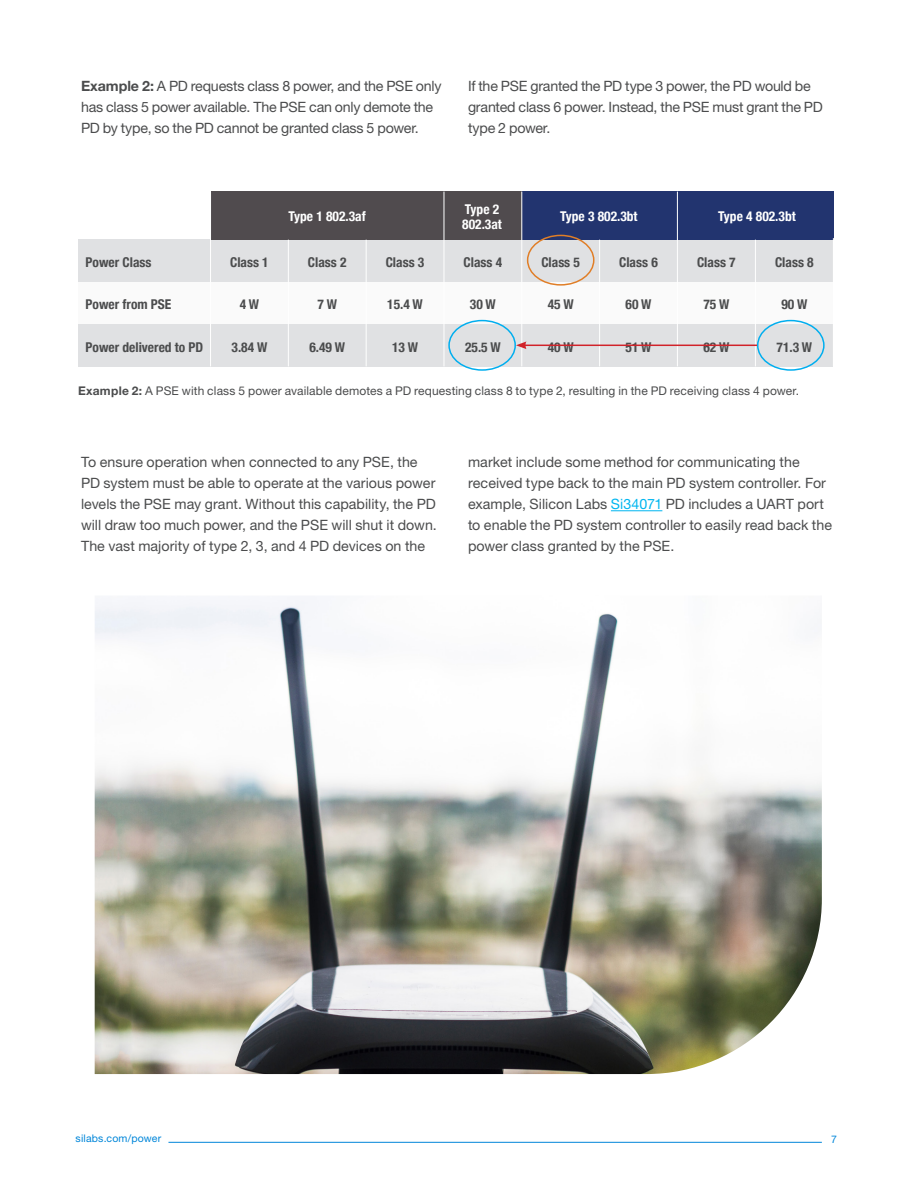
<style>
.page{position:relative;width:918px;height:1188px;background:#fff}
.page>*{position:absolute;margin:0;border:0;box-sizing:border-box;transform-origin:0 0}
.t1{font:14.25px/21px "Helvetica Neue LT Std";color:#4b4c4d}
.t2{font:700 condensed 13.5px "Helvetica Neue";color:#4b4c4d}
.t3{font:700 condensed 13.5px "Helvetica Neue";color:#fff}
.t4{font:12px "Helvetica Neue LT Std";letter-spacing:.01em;color:#4b4c4d}
.t5{font:10.5px "Helvetica Neue LT Std";letter-spacing:.02em;color:#0086d9}
.s1{font-weight:700}
.s2{color:#00b6f0}
</style>
<div class="page">
<hr style="left:168px;top:1142px;width:654px;height:1px;background:#0086d9">
<hr style="left:611px;top:510px;width:51px;height:1px;background:#00b6f0">
<div style="left:78px;top:240px;width:755px;height:42px;background:#e0e1e3"></div>
<div style="left:78px;top:282px;width:755px;height:42px;background:#fafafa"></div>
<div style="left:78px;top:324px;width:755px;height:42px;background:#e0e1e3"></div>
<div style="left:444px;top:192px;width:77px;height:48px;background:#504b4e"></div>
<div style="left:211px;top:192px;width:233px;height:48px;background:#504b4e"></div>
<div style="left:677px;top:192px;width:156px;height:48px;background:#22346f"></div>
<div style="left:522px;top:192px;width:155px;height:48px;background:#22346f"></div>
<hr style="left:210px;top:192px;width:1px;height:174px;background:#fff">
<hr style="left:288px;top:240px;width:1px;height:126px;background:#fff">
<hr style="left:366px;top:240px;width:1px;height:126px;background:#fff">
<hr style="left:444px;top:192px;width:1px;height:174px;background:#fff">
<hr style="left:521px;top:192px;width:1px;height:174px;background:#fff">
<hr style="left:599px;top:240px;width:1px;height:126px;background:#fff">
<hr style="left:677px;top:192px;width:1px;height:174px;background:#fff">
<hr style="left:755px;top:240px;width:1px;height:126px;background:#fff">
<div style="left:527px;top:235px;width:68px;height:51px;border:2px solid #e07e27;border-radius:50%"></div>
<div style="left:448px;top:320px;width:68px;height:51px;border:2px solid #00aeef;border-radius:50%"></div>
<div style="left:757px;top:320px;width:68px;height:51px;border:2px solid #00aeef;border-radius:50%"></div>
<hr style="left:524px;top:345px;width:233px;height:1px;background:#d1232a">
<svg style="left:516px;top:341px;width:10px;height:8px"></svg>
<img style="left:95px;top:600px;width:727px;height:474px">
<p class="t1" style="left:81px;top:75px;width:362px"><span class="s1">Example 2:</span> A PD requests class 8 power, and the PSE only has class 5 power available. The PSE can only demote the<br>PD by type, so the PD cannot be granted class 5 power.</p>
<p class="t1" style="left:468px;top:75px;width:356px">If the PSE granted the PD type 3 power, the PD would be granted class 6 power. Instead, the PSE must grant the PD type 2 power.</p>
<p class="t3" style="left:465px;top:198px;width:36px">Type 2</p>
<p class="t3" style="left:462px;top:213px;width:41px">802.3at</p>
<p class="t3" style="left:288px;top:205px;width:79px">Type 1 802.3af</p>
<p class="t3" style="left:560px;top:205px;width:79px">Type 3 802.3bt</p>
<p class="t3" style="left:718px;top:205px;width:79px">Type 4 802.3bt</p>
<p class="t2" style="left:86px;top:251px;width:67px">Power Class</p>
<p class="t2" style="left:230px;top:251px;width:40px">Class 1</p>
<p class="t2" style="left:240px;top:293px;width:21px">4 W</p>
<p class="t2" style="left:232px;top:336px;width:37px">3.84 W</p>
<p class="t2" style="left:308px;top:251px;width:40px">Class 2</p>
<p class="t2" style="left:318px;top:293px;width:21px">7 W</p>
<p class="t2" style="left:309px;top:336px;width:37px">6.49 W</p>
<p class="t2" style="left:386px;top:251px;width:40px">Class 3</p>
<p class="t2" style="left:387px;top:293px;width:37px">15.4 W</p>
<p class="t2" style="left:392px;top:336px;width:27px">13 W</p>
<p class="t2" style="left:464px;top:251px;width:40px">Class 4</p>
<p class="t2" style="left:470px;top:293px;width:27px">30 W</p>
<p class="t2" style="left:465px;top:336px;width:37px">25.5 W</p>
<p class="t2" style="left:541px;top:251px;width:40px">Class 5</p>
<p class="t2" style="left:548px;top:293px;width:27px">45 W</p>
<p class="t2" style="left:548px;top:336px;width:27px">40 W</p>
<p class="t2" style="left:619px;top:251px;width:40px">Class 6</p>
<p class="t2" style="left:626px;top:293px;width:27px">60 W</p>
<p class="t2" style="left:626px;top:336px;width:27px">51 W</p>
<p class="t2" style="left:697px;top:251px;width:40px">Class 7</p>
<p class="t2" style="left:703px;top:293px;width:27px">75 W</p>
<p class="t2" style="left:703px;top:336px;width:27px">62 W</p>
<p class="t2" style="left:775px;top:251px;width:40px">Class 8</p>
<p class="t2" style="left:781px;top:293px;width:27px">90 W</p>
<p class="t2" style="left:777px;top:336px;width:37px">71.3 W</p>
<p class="t2" style="left:86px;top:293px;width:87px">Power from PSE</p>
<p class="t2" style="left:86px;top:336px;width:119px">Power delivered to PD</p>
<p class="t4" style="left:78px;top:384px;width:723px"><span class="s1">Example 2:</span> A PSE with class 5 power available demotes a PD requesting class 8 to type 2, resulting in the PD receiving class 4 power.</p>
<p class="t1" style="left:81px;top:452px;width:357px">To ensure operation when connected to any PSE, the PD system must be able to operate at the various power levels the PSE may grant. Without this capability, the PD will draw too much power, and the PSE will shut it down.<br>The vast majority of type 2, 3, and 4 PD devices on the</p>
<p class="t1" style="left:468px;top:452px;width:366px">market include some method for communicating the received type back to the main PD system controller. For example, Silicon Labs <span class="s2">Si34071</span> PD includes a UART port to enable the PD system controller to easily read back the power class granted by the PSE.</p>
<p class="t5" style="left:76px;top:1132px;width:87px">silabs.com/power</p>
<p class="t5" style="left:831px;top:1133px;width:7px">7</p>
</div>
